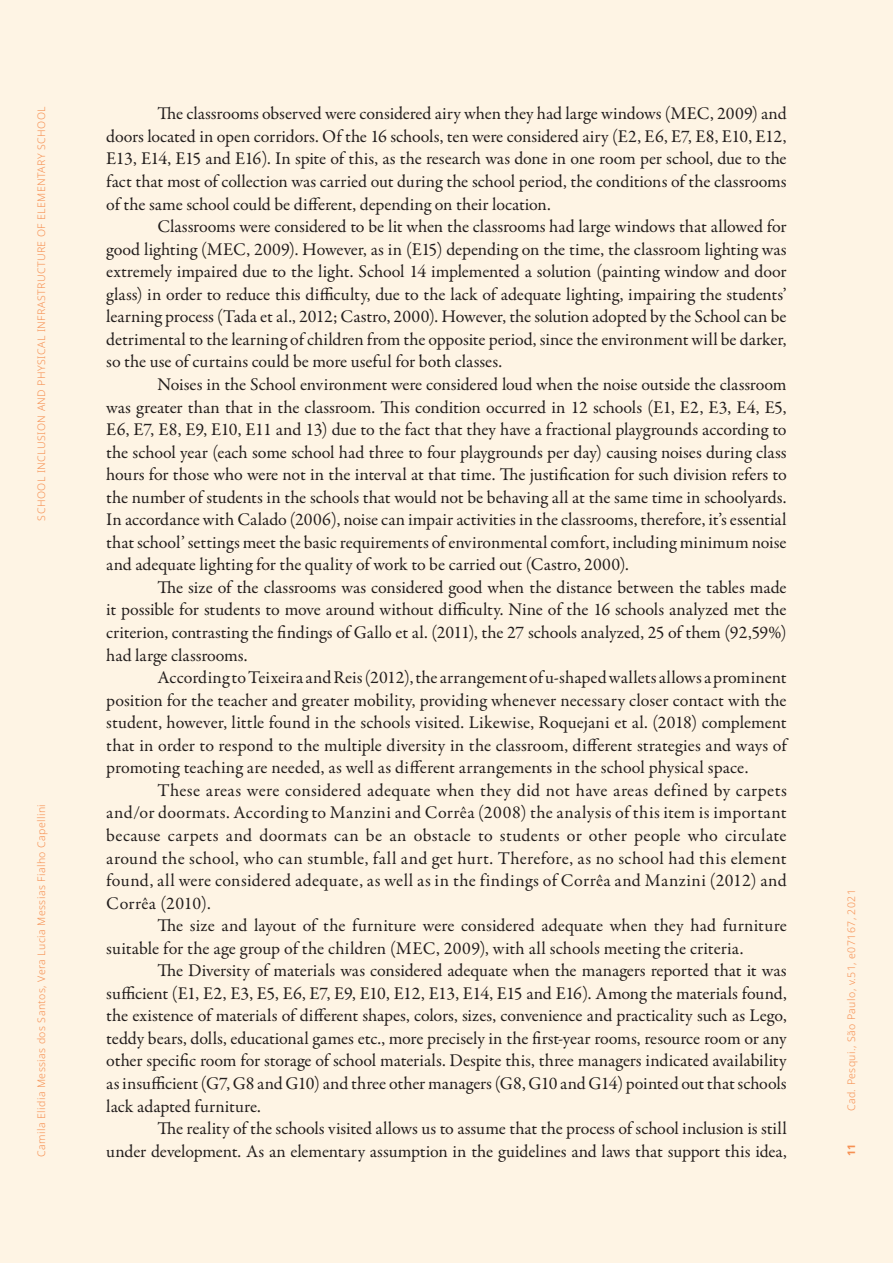
<style>
.page{position:relative;width:893px;height:1263px;background:#fef4e4}
.page>*{position:absolute;margin:0;border:0;box-sizing:border-box;transform-origin:0 0}
.Texto_INGLES{font:18px/22.5px "Garamond Premr Pro";color:#231f20;text-align:justify}
.t1{font:300 10.5px "Noto Sans";letter-spacing:.04em;color:#f7975c}
.t2{font:700 10.5px "Noto Sans";color:#f7975c}
</style>
<div class="page">
<p class="t1" style="left:34px;top:520px;width:416px;rotate:-90deg">SCHOOL INCLUSION AND PHYSICAL INFRASTRUCTURE OF ELEMENTARY SCHOOL</p>
<p class="t1" style="left:34px;top:1157px;width:354px;rotate:-90deg">Camila Elidia Messias dos Santos, Vera Lucia Messias Fialho Capellini</p>
<p class="Texto_INGLES" style="left:106px;top:103px;width:682px;text-indent:51px">The classrooms observed were considered airy when they had large windows (MEC, 2009) and doors located in open corridors. Of the 16 schools, ten were considered airy (E2, E6, E7, E8, E10, E12, E13, E14, E15 and E16). In spite of this, as the research was done in one room per school, due to the fact that most of collection was carried out during the school period, the conditions of the classrooms of the same school could be different, depending on their location.</p>
<p class="Texto_INGLES" style="left:106px;top:216px;width:682px;text-indent:51px">Classrooms were considered to be lit when the classrooms had large windows that allowed for good lighting (MEC, 2009). However, as in (E15) depending on the time, the classroom lighting was extremely impaired due to the light. School 14 implemented a solution (painting window and door glass) in order to reduce this difficulty, due to the lack of adequate lighting, impairing the students’ learning process (Tada et al., 2012; Castro, 2000). However, the solution adopted by the School can be detrimental to the learning of children from the opposite period, since the environment will be darker, so the use of curtains could be more useful for both classes.</p>
<p class="Texto_INGLES" style="left:106px;top:373px;width:682px;text-indent:51px">Noises in the School environment were considered loud when the noise outside the classroom was greater than that in the classroom. This condition occurred in 12 schools (E1, E2, E3, E4, E5, E6, E7, E8, E9, E10, E11 and 13) due to the fact that they have a fractional playgrounds according to the school year (each some school had three to four playgrounds per day) causing noises during class hours for those who were not in the interval at that time. The justification for such division refers to the number of students in the schools that would not be behaving all at the same time in schoolyards.<br>In accordance with Calado (2006), noise can impair activities in the classrooms, therefore, it’s essential that school’ settings meet the basic requirements of environmental comfort, including minimum noise and adequate lighting for the quality of work to be carried out (Castro, 2000).</p>
<p class="Texto_INGLES" style="left:106px;top:576px;width:682px;text-indent:51px">The size of the classrooms was considered good when the distance between the tables made it possible for students to move around without difficulty. Nine of the 16 schools analyzed met the criterion, contrasting the findings of Gallo et al. (2011), the 27 schools analyzed, 25 of them (92,59%) had large classrooms.</p>
<p class="Texto_INGLES" style="left:106px;top:667px;width:682px;text-indent:51px">According to Teixeira and Reis (2012), the arrangement of u-shaped wallets allows a prominent position for the teacher and greater mobility, providing whenever necessary closer contact with the student, however, little found in the schools visited. Likewise, Roquejani et al. (2018) complement that in order to respond to the multiple diversity in the classroom, different strategies and ways of promoting teaching are needed, as well as different arrangements in the school physical space.</p>
<p class="Texto_INGLES" style="left:106px;top:779px;width:682px;text-indent:51px">These areas were considered adequate when they did not have areas defined by carpets and/or doormats. According to Manzini and Corrêa (2008) the analysis of this item is important because carpets and doormats can be an obstacle to students or other people who circulate around the school, who can stumble, fall and get hurt. Therefore, as no school had this element found, all were considered adequate, as well as in the findings of Corrêa and Manzini (2012) and Corrêa (2010).</p>
<p class="Texto_INGLES" style="left:106px;top:915px;width:682px;text-indent:51px">The size and layout of the furniture were considered adequate when they had furniture suitable for the age group of the children (MEC, 2009), with all schools meeting the criteria.</p>
<p class="Texto_INGLES" style="left:106px;top:960px;width:682px;text-indent:51px">The Diversity of materials was considered adequate when the managers reported that it was sufficient (E1, E2, E3, E5, E6, E7, E9, E10, E12, E13, E14, E15 and E16). Among the materials found, the existence of materials of different shapes, colors, sizes, convenience and practicality such as Lego, teddy bears, dolls, educational games etc., more precisely in the first-year rooms, resource room or any other specific room for storage of school materials. Despite this, three managers indicated availability as insufficient (G7, G8 and G10) and three other managers (G8, G10 and G14) pointed out that schools lack adapted furniture.</p>
<p class="Texto_INGLES" style="left:106px;top:1118px;width:682px;text-align:right">The reality of the schools visited allows us to assume that the process of school inclusion is still<br>under development. As an elementary assumption in the guidelines and laws that support this idea,</p>
<p class="t1" style="left:844px;top:1111px;width:224px;rotate:-90deg">Cad. Pesqui., São Paulo, v.51, e07167, 2021</p>
<p class="t2" style="left:844px;top:1155px;width:14px;rotate:-90deg">11</p>
</div>
